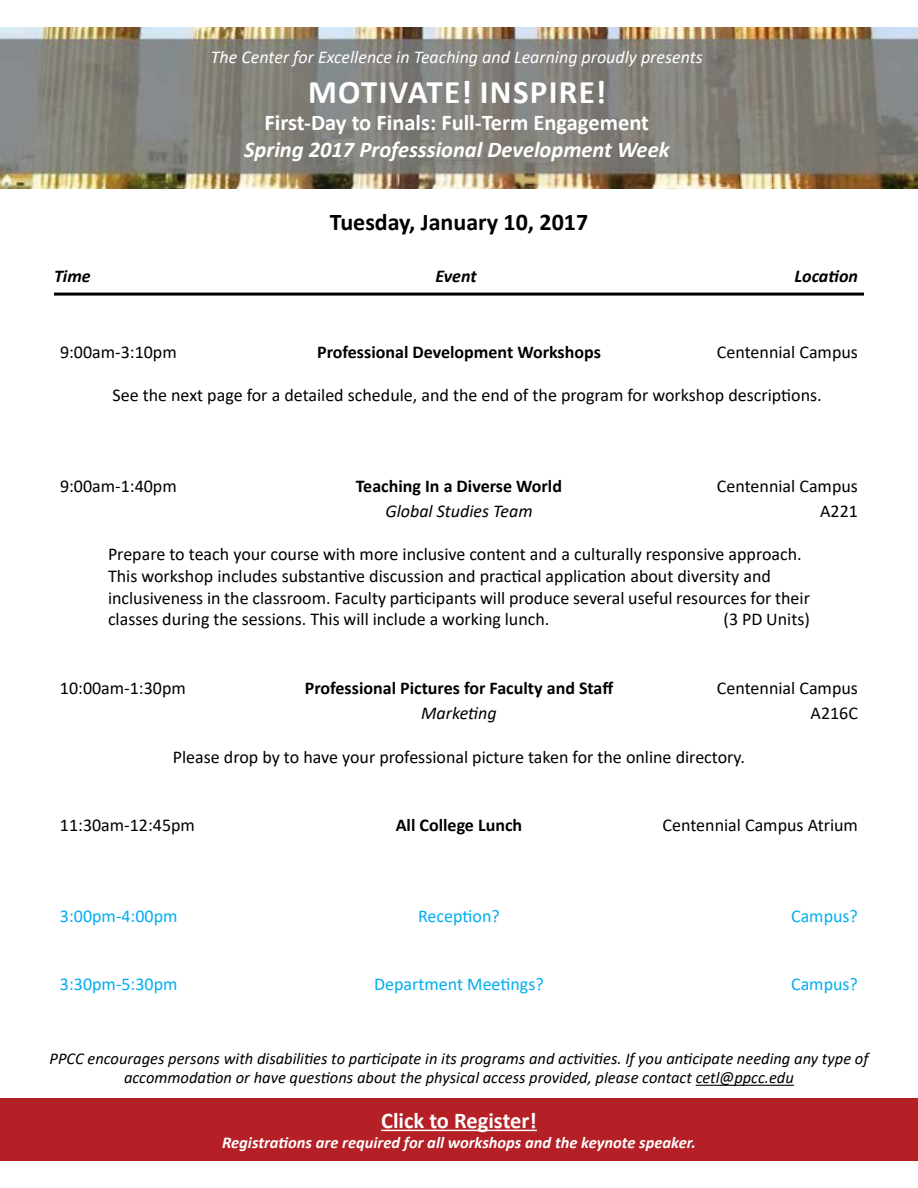
<style>
.page{position:relative;width:918px;height:1188px;background:#fff}
.page>*{position:absolute;margin:0;border:0;box-sizing:border-box;transform-origin:0 0}
.t1{font:700 33px "Calibri";letter-spacing:.04em;color:#fff}
.t2{font:700 24px "Calibri";color:#000}
.t3{font:700 22.5px "Calibri";color:#fff}
.t4{font:italic 700 22.5px "Calibri";color:#fff}
.t5{font:18px/21.6px "Calibri";color:#000}
.t6{font:700 18px "Calibri";color:#000}
.t7{font:18px "Calibri";color:#00aeef}
.t8{font:italic 18px "Calibri";color:#fff}
.t9{font:italic 18px "Calibri";color:#000}
.t10{font:italic 700 18px "Calibri";color:#000}
.t11{font:italic 16.5px/19.8px "Calibri";color:#000;text-align:center}
.t12{font:italic 700 16.5px "Calibri";color:#fff}
</style>
<div class="page">
<div style="left:0;top:1098px;width:918px;height:63px;background:#b42025"></div>
<hr style="left:381px;top:1130px;width:156px;height:1px;background:#fff">
<img style="left:0;top:27px;width:918px;height:161px">
<hr style="left:696px;top:1085px;width:98px;height:1px;background:#000">
<hr style="left:54px;top:293px;width:270px;height:3px;background:#000">
<hr style="left:324px;top:293px;width:270px;height:3px;background:#000">
<hr style="left:594px;top:293px;width:270px;height:3px;background:#000">
<p class="t8" style="left:211px;top:45px;width:494px">The Center for Excellence in Teaching and Learning proudly presents</p>
<h1 class="t1" style="left:308px;top:68px;width:300px">MOTIVATE! INSPIRE!</h1>
<p class="t3" style="left:265px;top:106px;width:386px">First-Day to Finals: Full-Term Engagement</p>
<p class="t4" style="left:244px;top:133px;width:427px">Spring 2017 Professsional Development Week</p>
<h2 class="t2" style="left:330px;top:205px;width:260px">Tuesday, January 10, 2017</h2>
<p class="t10" style="left:54px;top:264px;width:38px">Time</p>
<p class="t10" style="left:435px;top:264px;width:43px">Event</p>
<p class="t10" style="left:795px;top:264px;width:65px">Location</p>
<p class="t5" style="left:60px;top:342px;width:118px">9:00am-3:10pm</p>
<p class="t6" style="left:317px;top:340px;width:285px">Professional Development Workshops</p>
<p class="t5" style="left:717px;top:342px;width:143px">Centennial Campus</p>
<p class="t5" style="left:112px;top:385px;width:711px">See the next page for a detailed schedule, and the end of the program for workshop descriptions.</p>
<p class="t5" style="left:60px;top:476px;width:118px">9:00am-1:40pm</p>
<p class="t6" style="left:356px;top:473px;width:208px">Teaching In a Diverse World</p>
<p class="t5" style="left:717px;top:476px;width:143px">Centennial Campus</p>
<p class="t9" style="left:385px;top:499px;width:149px">Global Studies Team</p>
<p class="t5" style="left:820px;top:501px;width:39px">A221</p>
<p class="t5" style="left:108px;top:544px;width:704px">Prepare to teach your course with more inclusive content and a culturally responsive approach.<br>This workshop includes substantive discussion and practical application about diversity and inclusiveness in the classroom. Faculty participants will produce several useful resources for their classes during the sessions. This will include a working lunch.</p>
<p class="t5" style="left:724px;top:609px;width:88px">(3 PD Units)</p>
<p class="t5" style="left:60px;top:678px;width:127px">10:00am-1:30pm</p>
<p class="t6" style="left:305px;top:675px;width:310px">Professional Pictures for Faculty and Staff</p>
<p class="t5" style="left:717px;top:678px;width:143px">Centennial Campus</p>
<p class="t9" style="left:421px;top:701px;width:77px">Marketing</p>
<p class="t5" style="left:811px;top:703px;width:49px">A216C</p>
<p class="t5" style="left:173px;top:747px;width:574px">Please drop by to have your professional picture taken for the online directory.</p>
<p class="t5" style="left:60px;top:815px;width:136px">11:30am-12:45pm</p>
<p class="t6" style="left:396px;top:813px;width:128px">All College Lunch</p>
<p class="t5" style="left:663px;top:815px;width:197px">Centennial Campus Atrium</p>
<p class="t7" style="left:60px;top:903px;width:119px">3:00pm-4:00pm</p>
<p class="t7" style="left:418px;top:903px;width:83px">Reception?</p>
<p class="t7" style="left:791px;top:903px;width:68px">Campus?</p>
<p class="t7" style="left:60px;top:972px;width:119px">3:30pm-5:30pm</p>
<p class="t7" style="left:374px;top:972px;width:171px">Department Meetings?</p>
<p class="t7" style="left:791px;top:972px;width:68px">Campus?</p>
<p class="t11" style="left:50px;top:1048px;width:820px">PPCC encourages persons with disabilities to participate in its programs and activities. If you anticipate needing any type of accommodation or have questions about the physical access provided, please contact cetl@ppcc.edu</p>
<p class="t3" style="left:381px;top:1104px;width:157px">Click to Register!</p>
<p class="t12" style="left:222px;top:1131px;width:475px">Registrations are required for all workshops and the keynote speaker.</p>
</div>
